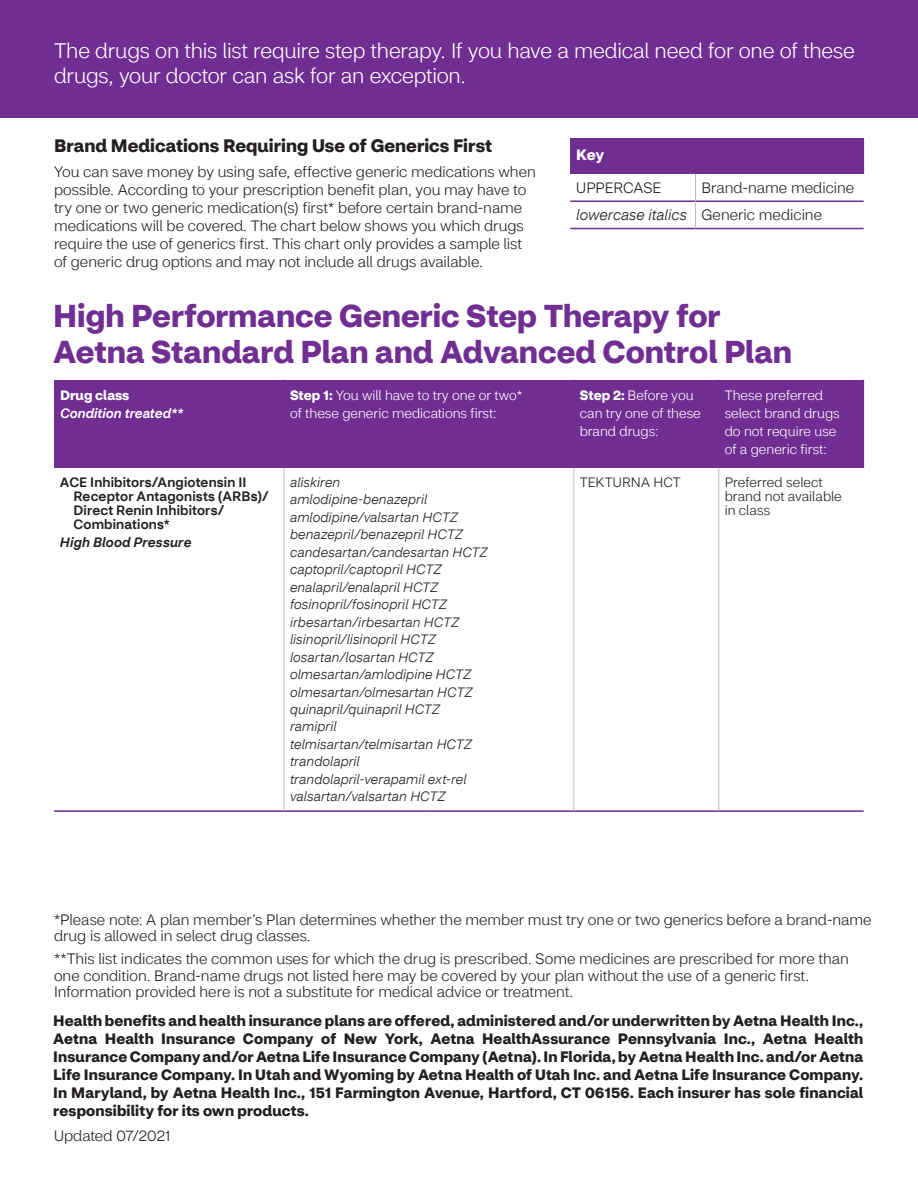
<style>
.page{position:relative;width:918px;height:1188px;background:#fff}
.page>*{position:absolute;margin:0;border:0;box-sizing:border-box;transform-origin:0 0}
.t1{font:700 31.5px/36px "CVS Health Sans";color:#702d92}
.t2{font:300 21px/25.5px "CVS Health Sans";letter-spacing:-.01em;color:#fff}
.t3{font:700 18px "CVS Health Sans";letter-spacing:.005em;color:#231f20}
.t4{font:300 15px/18px "CVS Health Sans";color:#231f20}
.t5{font:700 15px/18px "CVS Health Sans";letter-spacing:.01em;color:#231f20;text-align:justify}
.t6{font:700 15px "CVS Health Sans";color:#fff}
.t7{font:italic 300 13.5px/17.5px "CVS Health Sans";letter-spacing:.005em;color:#231f20}
.t8{font:300 13.5px/18px "CVS Health Sans";color:#fff}
.t9{font:500 13.5px/14.2px "CVS Health Sans";letter-spacing:.015em;color:#231f20}
.t10{font:300 13.5px/14.2px "CVS Health Sans";color:#231f20}
.t11{font:italic 500 13.5px "CVS Health Sans";color:#fff}
.t12{font:italic 500 13.5px "CVS Health Sans";letter-spacing:.015em;color:#231f20}
.t13{font:700 13.5px "CVS Health Sans";color:#fff}
.s1{font-style:italic}
.s2{font-weight:700}
</style>
<div class="page">
<div style="left:570px;top:139px;width:294px;height:35px;background:#702d92"></div>
<hr style="left:570px;top:200px;width:125px;height:2px;background:#702d92">
<hr style="left:570px;top:228px;width:126px;height:1px;background:#702d92">
<hr style="left:696px;top:200px;width:168px;height:2px;background:#702d92">
<hr style="left:696px;top:228px;width:168px;height:1px;background:#702d92">
<svg style="left:695px;top:174px;width:1px;height:54px"></svg>
<div style="left:54px;top:380px;width:230px;height:88px;background:#702d92"></div>
<div style="left:284px;top:380px;width:290px;height:88px;background:#702d92"></div>
<div style="left:574px;top:380px;width:145px;height:88px;background:#702d92"></div>
<div style="left:719px;top:380px;width:145px;height:88px;background:#702d92"></div>
<hr style="left:54px;top:810px;width:230px;height:2px;background:#702d92">
<hr style="left:284px;top:810px;width:145px;height:2px;background:#702d92">
<hr style="left:429px;top:810px;width:145px;height:2px;background:#702d92">
<hr style="left:574px;top:810px;width:145px;height:2px;background:#702d92">
<hr style="left:719px;top:810px;width:145px;height:2px;background:#702d92">
<hr style="left:284px;top:468px;width:1px;height:342px;background:#bcbdc0">
<hr style="left:573px;top:468px;width:1px;height:342px;background:#bcbdc0">
<hr style="left:718px;top:468px;width:1px;height:342px;background:#bcbdc0">
<div style="left:0;top:0;width:918px;height:118px;background:#702d92"></div>
<h2 class="t2" style="left:54px;top:38px;width:802px">The drugs on this list require step therapy. If you have a medical need for one of these drugs, your doctor can ask for an exception.</h2>
<p class="t3" style="left:54px;top:134px;width:440px">Brand Medications Requiring Use of Generics First</p>
<p class="t4" style="left:54px;top:163px;width:483px">You can save money by using safe, effective generic medications when possible. According to your prescription benefit plan, you may have to try one or two generic medication(s) first* before certain brand-name medications will be covered. The chart below shows you which drugs require the use of generics first. This chart only provides a sample list of generic drug options and may not include all drugs available.</p>
<p class="t6" style="left:576px;top:146px;width:29px">Key</p>
<p class="t4" style="left:576px;top:179px;width:87px">UPPERCASE</p>
<p class="t4" style="left:576px;top:174px;width:280px;line-height:27.3px;text-indent:125px">Brand-name medicine <span class="s1">lowercase italics</span> Generic medicine</p>
<h1 class="t1" style="left:53px;top:298px;width:740px">High Performance Generic Step Therapy for<br>Aetna Standard Plan and Advanced Control Plan</h1>
<p class="t13" style="left:60px;top:387px;width:71px">Drug class</p>
<p class="t11" style="left:60px;top:405px;width:125px">Condition treated**</p>
<p class="t8" style="left:290px;top:386px;width:234px"><span class="s2">Step 1:</span> You will have to try one or two* of these generic medications first:</p>
<p class="t8" style="left:580px;top:386px;width:122px"><span class="s2">Step 2:</span> Before you can try one of these brand drugs:</p>
<p class="t8" style="left:725px;top:386px;width:117px">These preferred select brand drugs do not require use of a generic first:</p>
<p class="t9" style="left:73px;top:475px;width:197px;text-indent:-14px">ACE Inhibitors/Angiotensin II<br>Receptor Antagonists (ARBs)/<br>Direct Renin Inhibitors/<br>Combinations*</p>
<p class="t12" style="left:60px;top:534px;width:133px">High Blood Pressure</p>
<p class="t7" style="left:290px;top:473px;width:199px">aliskiren<br>amlodipine-benazepril amlodipine/valsartan HCTZ benazepril/benazepril HCTZ candesartan/candesartan HCTZ captopril/captopril HCTZ enalapril/enalapril HCTZ fosinopril/fosinopril HCTZ irbesartan/irbesartan HCTZ lisinopril/lisinopril HCTZ losartan/losartan HCTZ olmesartan/amlodipine HCTZ olmesartan/olmesartan HCTZ quinapril/quinapril HCTZ ramipril<br>telmisartan/telmisartan HCTZ trandolapril trandolapril-verapamil ext-rel valsartan/valsartan HCTZ</p>
<p class="t10" style="left:580px;top:475px;width:103px">TEKTURNA HCT</p>
<p class="t10" style="left:725px;top:475px;width:119px">Preferred select brand not available in class</p>
<p class="t4" style="left:54px;top:911px;width:819px;line-height:16.5px">*Please note: A plan member’s Plan determines whether the member must try one or two generics before a brand-name drug is allowed in select drug classes.</p>
<p class="t4" style="left:54px;top:951px;width:796px;line-height:16.5px">**This list indicates the common uses for which the drug is prescribed. Some medicines are prescribed for more than one condition. Brand-name drugs not listed here may be covered by your plan without the use of a generic first.<br>Information provided here is not a substitute for medical advice or treatment.</p>
<p class="t5" style="left:53px;top:1012px;width:812px">Health benefits and health insurance plans are offered, administered and/or underwritten by Aetna Health Inc., Aetna Health Insurance Company of New York, Aetna HealthAssurance Pennsylvania Inc., Aetna Health Insurance Company and/or Aetna Life Insurance Company (Aetna). In Florida, by Aetna Health Inc. and/or Aetna Life Insurance Company. In Utah and Wyoming by Aetna Health of Utah Inc. and Aetna Life Insurance Company.<br>In Maryland, by Aetna Health Inc., 151 Farmington Avenue, Hartford, CT 06156. Each insurer has sole financial responsibility for its own products.</p>
<p class="t4" style="left:54px;top:1126px;width:118px">Updated 07/2021</p>
</div>
